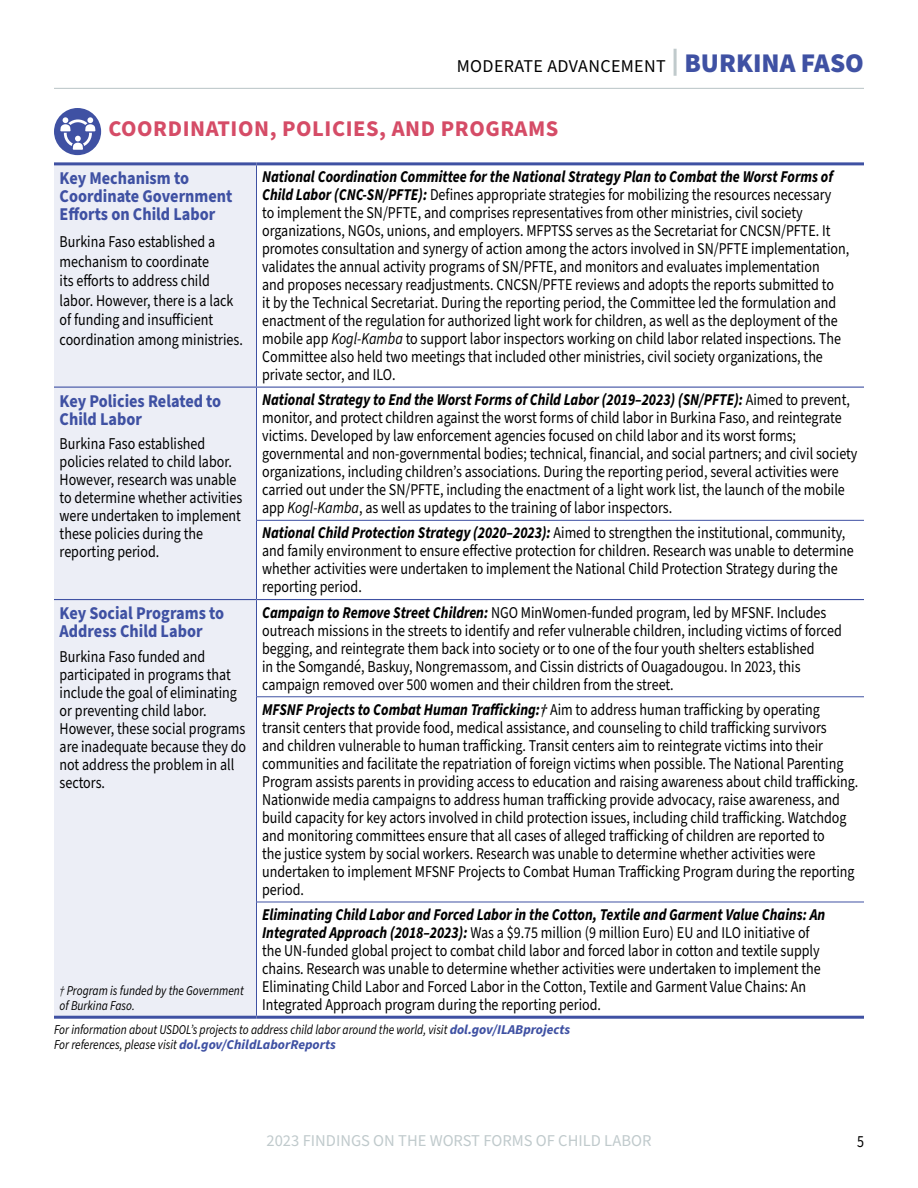
<style>
.page{position:relative;width:918px;height:1188px;background:#fff}
.page>*{position:absolute;margin:0;border:0;box-sizing:border-box;transform-origin:0 0}
.H1-HEADING_1{font:700 22.5px "Source Sans Pro";letter-spacing:.025em;color:#d54c67}
.H3-HEADING_3{font:700 18px/18px "Source Sans Pro";color:#3f51a3;scale:.9 1}
.t1{font:18px "Source Sans Pro";letter-spacing:.02em;color:#000}
.BODY_TEXT{font:16.5px/18px "Source Sans Pro";color:#000;scale:.85 1}
.t2{font:16.5px "Source Sans Pro";color:#c0cacc}
.Footnotes{font:italic 13.5px/15px "Source Sans Pro";color:#000;scale:.85 1}
.s1{font-weight:900;font-size:27px;color:#3f51a3}
.s2{font-weight:700;font-style:italic}
.s3{font-style:italic}
.s4{font-family:"EB Garamond";font-weight:700;font-style:italic}
.s5{font-weight:700;color:#3f51a3}
.s6{font-family:"EB Garamond"}
</style>
<div class="page">
<hr style="left:54px;top:88px;width:810px;height:1px;background:#c0cacc">
<div style="left:54px;top:108px;width:47px;height:47px;background:#3f51a3;border-radius:50%"></div>
<svg style="left:60px;top:117px;width:35px;height:33px"></svg>
<div style="left:54px;top:165px;width:202px;height:851px;background:#eceef6"></div>
<svg style="left:257px;top:165px;width:607px;height:851px"></svg>
<hr style="left:256px;top:165px;width:1px;height:222px;background:#3f51a3">
<hr style="left:256px;top:388px;width:1px;height:132px;background:#3f51a3">
<hr style="left:256px;top:520px;width:608px;height:1px;background:#3f51a3">
<hr style="left:256px;top:521px;width:1px;height:78px;background:#3f51a3">
<hr style="left:256px;top:600px;width:1px;height:97px;background:#3f51a3">
<hr style="left:256px;top:697px;width:608px;height:1px;background:#3f51a3">
<hr style="left:256px;top:697px;width:1px;height:205px;background:#3f51a3">
<hr style="left:256px;top:902px;width:608px;height:1px;background:#3f51a3">
<hr style="left:256px;top:902px;width:1px;height:114px;background:#3f51a3">
<hr style="left:54px;top:387px;width:202px;height:1px;background:#3f51a3">
<hr style="left:256px;top:387px;width:608px;height:1px;background:#3f51a3">
<hr style="left:54px;top:599px;width:202px;height:1px;background:#3f51a3">
<hr style="left:256px;top:599px;width:608px;height:1px;background:#3f51a3">
<hr style="left:54px;top:162px;width:202px;height:3px;background:#3f51a3">
<hr style="left:256px;top:162px;width:608px;height:3px;background:#3f51a3">
<hr style="left:54px;top:1016px;width:202px;height:3px;background:#3f51a3">
<hr style="left:256px;top:1016px;width:608px;height:3px;background:#3f51a3">
<p class="t1" style="left:457px;top:54px;width:409px">MODERATE ADVANCEMENT <sup>|</sup> <span class="s1">BURKINA FASO</span></p>
<p class="H1-HEADING_1" style="left:108px;top:113px;width:452px">COORDINATION, POLICIES, AND PROGRAMS</p>
<p class="H3-HEADING_3" style="left:60px;top:169px;width:194px">Key Mechanism to<br>Coordinate Government<br>Efforts on Child Labor</p>
<p class="BODY_TEXT" style="left:60px;top:233px;width:217px;line-height:19.5px">Burkina Faso established a mechanism to coordinate<br>its efforts to address child labor. However, there is a lack of funding and insufficient coordination among ministries.</p>
<p class="BODY_TEXT" style="left:262px;top:168px;width:692px"><span class="s2">National Coordination Committee for the National Strategy Plan to Combat the Worst Forms of Child Labor (CNC-SN/PFTE):</span> Defines appropriate strategies for mobilizing the resources necessary<br>to implement the SN/PFTE, and comprises representatives from other ministries, civil society organizations, NGOs, unions, and employers. MFPTSS serves as the Secretariat for CNCSN/PFTE. It promotes consultation and synergy of action among the actors involved in SN/PFTE implementation, validates the annual activity programs of SN/PFTE, and monitors and evaluates implementation<br>and proposes necessary readjustments. CNCSN/PFTE reviews and adopts the reports submitted to<br>it by the Technical Secretariat. During the reporting period, the Committee led the formulation and enactment of the regulation for authorized light work for children, as well as the deployment of the mobile app <span class="s3">Kogl-Kamba</span> to support labor inspectors working on child labor related inspections. The Committee also held two meetings that included other ministries, civil society organizations, the private sector, and ILO.</p>
<p class="H3-HEADING_3" style="left:60px;top:392px;width:181px">Key Policies Related to<br>Child Labor</p>
<p class="BODY_TEXT" style="left:60px;top:436px;width:216px">Burkina Faso established policies related to child labor.<br>However, research was unable to determine whether activities were undertaken to implement these policies during the reporting period.</p>
<p class="BODY_TEXT" style="left:262px;top:391px;width:702px"><span class="s2">National Strategy to End the Worst Forms of Child Labor (2019–2023) (SN/PFTE):</span> Aimed to prevent, monitor, and protect children against the worst forms of child labor in Burkina Faso, and reintegrate victims. Developed by law enforcement agencies focused on child labor and its worst forms; governmental and non-governmental bodies; technical, financial, and social partners; and civil society organizations, including children’s associations. During the reporting period, several activities were carried out under the SN/PFTE, including the enactment of a light work list, the launch of the mobile app <span class="s3">Kogl-Kamba</span>, as well as updates to the training of labor inspectors.</p>
<p class="BODY_TEXT" style="left:262px;top:524px;width:698px"><span class="s2">National Child Protection Strategy (2020–2023):</span> Aimed to strengthen the institutional, community, and family environment to ensure effective protection for children. Research was unable to determine whether activities were undertaken to implement the National Child Protection Strategy during the reporting period.</p>
<p class="BODY_TEXT" style="left:262px;top:604px;width:683px"><span class="s2">Campaign to Remove Street Children:</span> NGO MinWomen-funded program, led by MFSNF. Includes outreach missions in the streets to identify and refer vulnerable children, including victims of forced begging, and reintegrate them back into society or to one of the four youth shelters established<br>in the Somgandé, Baskuy, Nongremassom, and Cissin districts of Ouagadougou. In 2023, this campaign removed over 500 women and their children from the street.</p>
<p class="BODY_TEXT" style="left:262px;top:701px;width:703px"><span class="s2">MFSNF Projects to Combat Human Trafficking:</span><span class="s4">†</span> Aim to address human trafficking by operating transit centers that provide food, medical assistance, and counseling to child trafficking survivors<br>and children vulnerable to human trafficking. Transit centers aim to reintegrate victims into their communities and facilitate the repatriation of foreign victims when possible. The National Parenting Program assists parents in providing access to education and raising awareness about child trafficking.<br>Nationwide media campaigns to address human trafficking provide advocacy, raise awareness, and build capacity for key actors involved in child protection issues, including child trafficking. Watchdog and monitoring committees ensure that all cases of alleged trafficking of children are reported to<br>the justice system by social workers. Research was unable to determine whether activities were undertaken to implement MFSNF Projects to Combat Human Trafficking Program during the reporting period.</p>
<p class="BODY_TEXT" style="left:262px;top:906px;width:664px"><span class="s2">Eliminating Child Labor and Forced Labor in the Cotton, Textile and Garment Value Chains: An Integrated Approach (2018–2023):</span> Was a $9.75 million (9 million Euro) EU and ILO initiative of the UN-funded global project to combat child labor and forced labor in cotton and textile supply chains. Research was unable to determine whether activities were undertaken to implement the Eliminating Child Labor and Forced Labor in the Cotton, Textile and Garment Value Chains: An Integrated Approach program during the reporting period.</p>
<p class="Footnotes" style="left:54px;top:1023px;width:609px">For information about USDOL’s projects to address child labor around the world, visit <span class="s5">dol.gov/ILABprojects<br></span>For references, please visit <span class="s5">dol.gov/ChildLaborReports</span></p>
<p class="H3-HEADING_3" style="left:60px;top:605px;width:184px">Key Social Programs to<br>Address Child Labor</p>
<p class="BODY_TEXT" style="left:60px;top:648px;width:221px">Burkina Faso funded and participated in programs that include the goal of eliminating or preventing child labor.<br>However, these social programs are inadequate because they do not address the problem in all sectors.</p>
<p class="Footnotes" style="left:60px;top:983px;width:218px"><span class="s6">†</span> Program is funded by the Government of Burkina Faso.</p>
<p class="t2" style="left:267px;top:1130px;width:386px">2023 FINDINGS ON THE WORST FORMS OF CHILD LABOR</p>
<p class="BODY_TEXT" style="left:857px;top:1133px;width:10px">5</p>
</div>
